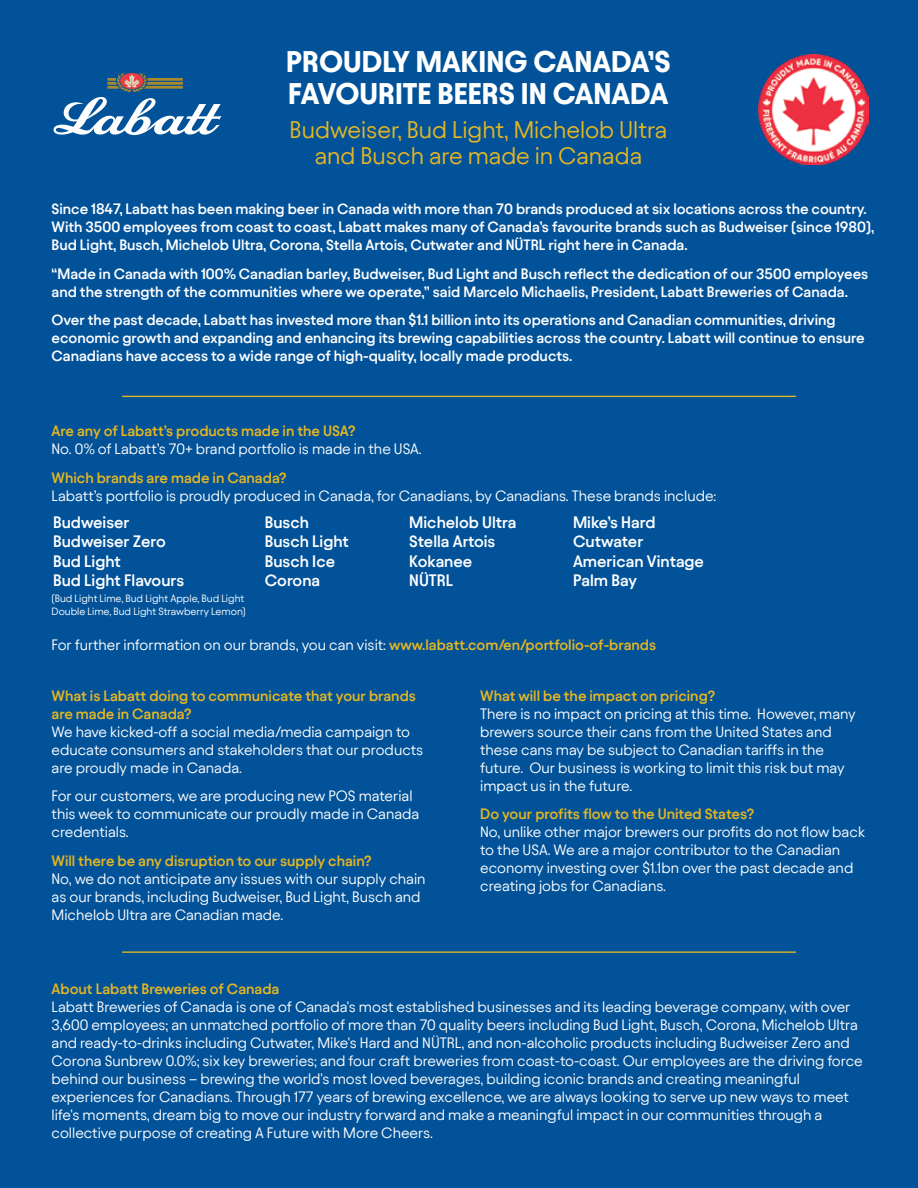
<style>
.page{position:relative;width:918px;height:1188px;background:#025299}
.page>*{position:absolute;margin:0;border:0;box-sizing:border-box;transform-origin:0 0}
.t1{font:700 30.45px/31.5px "Avantt";color:#fff}
.t2{font:24px/25.5px "Avantt";color:#e5b622;text-align:center}
.t3{font:600 16.5px/19.5px "Avantt";color:#fff}
.t4{font:15px/18px "Avantt";color:#fff}
.t5{font:600 15px/18px "Avantt";color:#fff}
.t6{font:600 15px/18px "Avantt";color:#e5b622}
.t7{font:10.5px/12.6px "Avantt";color:#fff}
.s1{font-weight:600;color:#e5b622}
</style>
<div class="page">
<img style="left:758px;top:54px;width:110px;height:110px">
<svg style="left:54px;top:71px;width:168px;height:64px"></svg>
<hr style="left:122px;top:396px;width:674px;height:1px;background:#e5b622">
<hr style="left:122px;top:951px;width:674px;height:2px;background:#e5b622">
<h1 class="t1" style="left:286px;top:44px;width:386px">PROUDLY MAKING CANADA’S<br>FAVOURITE BEERS IN CANADA</h1>
<h2 class="t2" style="left:290px;top:116px;width:379px">Budweiser, Bud Light, Michelob Ultra and Busch are made in Canada</h2>
<p class="t5" style="left:52px;top:199px;width:824px">Since 1847, Labatt has been making beer in Canada with more than 70 brands produced at six locations across the country.<br>With 3500 employees from coast to coast, Labatt makes many of Canada’s favourite brands such as Budweiser (since 1980),<br>Bud Light, Busch, Michelob Ultra, Corona, Stella Artois, Cutwater and NÜTRL right here in Canada.</p>
<p class="t5" style="left:52px;top:264px;width:818px">“Made in Canada with 100% Canadian barley, Budweiser, Bud Light and Busch reflect the dedication of our 3500 employees and the strength of the communities where we operate,” said Marcelo Michaelis, President, Labatt Breweries of Canada.</p>
<p class="t5" style="left:52px;top:310px;width:815px">Over the past decade, Labatt has invested more than $1.1 billion into its operations and Canadian communities, driving economic growth and expanding and enhancing its brewing capabilities across the country. Labatt will continue to ensure<br>Canadians have access to a wide range of high-quality, locally made products.</p>
<p class="t6" style="left:52px;top:421px;width:305px">Are any of Labatt’s products made in the USA?</p>
<p class="t4" style="left:52px;top:439px;width:372px">No. 0% of Labatt’s 70+ brand portfolio is made in the USA.</p>
<p class="t6" style="left:52px;top:468px;width:237px">Which brands are made in Canada?</p>
<p class="t4" style="left:52px;top:486px;width:666px">Labatt’s portfolio is proudly produced in Canada, for Canadians, by Canadians. These brands include:</p>
<p class="t3" style="left:53px;top:511px;width:133px">Budweiser<br>Budweiser Zero<br>Bud Light<br>Bud Light Flavours</p>
<p class="t3" style="left:265px;top:511px;width:86px">Busch<br>Busch Light<br>Busch Ice<br>Corona</p>
<p class="t3" style="left:409px;top:511px;width:109px">Michelob Ultra<br>Stella Artois<br>Kokanee<br>NÜTRL</p>
<p class="t3" style="left:573px;top:511px;width:132px">Mike’s Hard<br>Cutwater<br>American Vintage<br>Palm Bay</p>
<p class="t7" style="left:52px;top:592px;width:196px">(Bud Light Lime, Bud Light Apple, Bud Light<br>Double Lime, Bud Light Strawberry Lemon)</p>
<p class="t4" style="left:52px;top:635px;width:606px">For further information on our brands, you can visit: <span class="s1">www.labatt.com/en/portfolio-of-brands</span></p>
<p class="t6" style="left:480px;top:686px;width:237px">What will be the impact on pricing?</p>
<p class="t4" style="left:480px;top:704px;width:377px">There is no impact on pricing at this time. However, many brewers source their cans from the United States and these cans may be subject to Canadian tariffs in the future. Our business is working to limit this risk but may impact us in the future.</p>
<p class="t6" style="left:480px;top:804px;width:276px">Do your profits flow to the United States?</p>
<p class="t4" style="left:480px;top:822px;width:386px">No, unlike other major brewers our profits do not flow back to the USA. We are a major contributor to the Canadian economy investing over $1.1bn over the past decade and creating jobs for Canadians.</p>
<p class="t6" style="left:52px;top:686px;width:366px">What is Labatt doing to communicate that your brands are made in Canada?</p>
<p class="t4" style="left:52px;top:722px;width:373px">We have kicked-off a social media/media campaign to educate consumers and stakeholders that our products are proudly made in Canada.</p>
<p class="t4" style="left:52px;top:786px;width:369px">For our customers, we are producing new POS material this week to communicate our proudly made in Canada credentials.</p>
<p class="t6" style="left:52px;top:851px;width:321px">Will there be any disruption to our supply chain?</p>
<p class="t4" style="left:52px;top:869px;width:376px">No, we do not anticipate any issues with our supply chain as our brands, including Budweiser, Bud Light, Busch and<br>Michelob Ultra are Canadian made.</p>
<p class="t6" style="left:52px;top:979px;width:229px">About Labatt Breweries of Canada</p>
<p class="t4" style="left:52px;top:997px;width:813px">Labatt Breweries of Canada is one of Canada's most established businesses and its leading beverage company, with over 3,600 employees; an unmatched portfolio of more than 70 quality beers including Bud Light, Busch, Corona, Michelob Ultra and ready-to-drinks including Cutwater, Mike's Hard and NÜTRL, and non-alcoholic products including Budweiser Zero and Corona Sunbrew 0.0%; six key breweries; and four craft breweries from coast-to-coast. Our employees are the driving force behind our business – brewing the world's most loved beverages, building iconic brands and creating meaningful experiences for Canadians. Through 177 years of brewing excellence, we are always looking to serve up new ways to meet life's moments, dream big to move our industry forward and make a meaningful impact in our communities through a collective purpose of creating A Future with More Cheers.</p>
</div>
